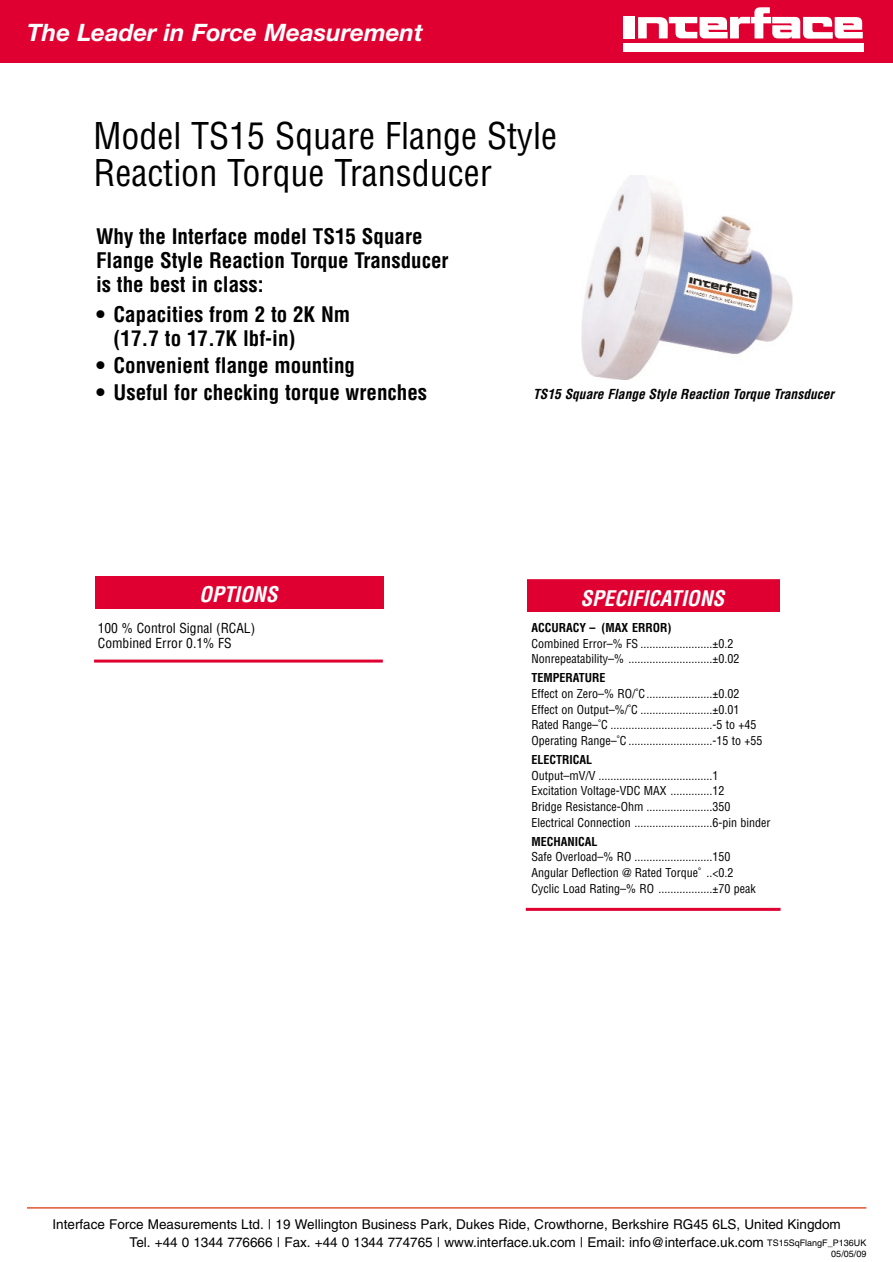
<style>
.page{position:relative;width:893px;height:1262px;background:#fff}
.page>*{position:absolute;margin:0;border:0;box-sizing:border-box;transform-origin:0 0}
.t1{font:condensed 36px/37.5px "Helvetica";color:#000}
.t2{font:italic 700 24px "Helvetica Neue";color:#fff}
.t3{font:700 condensed 21px/24px "Helvetica";color:#000}
.t4{font:italic 700 condensed 21px "Helvetica";color:#fff}
.t5{font:13.5px/18px "Helvetica";color:#000}
.t6{font:italic 700 condensed 13.5px "Helvetica";color:#000}
.t7{font:condensed 13.5px/15px "Helvetica";color:#000}
.t8{font:condensed 12px/15.8px "Helvetica";color:#000}
.t9{font:700 condensed 12px "Helvetica";color:#000}
.t10{font:9px "Helvetica";color:#000}
.s1{font-size:9px}
</style>
<div class="page">
<hr style="left:27px;top:1207px;width:839px;height:1px;background:#df5530">
<div style="left:0;top:0;width:892px;height:62px;background:#df0031"></div>
<div style="left:623px;top:16px;width:11px;height:22px;background:#fff"></div>
<div style="left:623px;top:43px;width:240px;height:9px;background:#fff"></div>
<svg style="left:638px;top:7px;width:224px;height:32px"></svg>
<img style="left:581px;top:175px;width:211px;height:204px">
<hr style="left:526px;top:908px;width:254px;height:3px;background:#df0031">
<div style="left:95px;top:576px;width:288px;height:32px;background:#df0031"></div>
<div style="left:527px;top:579px;width:252px;height:32px;background:#df0031"></div>
<hr style="left:94px;top:659px;width:289px;height:3px;background:#df0031">
<h2 class="t2" style="left:27px;top:24px;width:397px">The Leader in Force Measurement</h2>
<h1 class="t1" style="left:93px;top:120px;width:465px">Model TS15 Square Flange Style<br>Reaction Torque Transducer</h1>
<h3 class="t3" style="left:96px;top:226px;width:354px">Why the Interface model TS15 Square<br>Flange Style Reaction Torque Transducer is the best in class:</h3>
<h3 class="t3" style="left:114px;top:304px;width:238px;text-indent:-18px">• Capacities from 2 to 2K Nm (17.7 to 17.7K lbf-in)</h3>
<h3 class="t3" style="left:96px;top:355px;width:260px">• Convenient flange mounting</h3>
<h3 class="t3" style="left:96px;top:382px;width:333px">• Useful for checking torque wrenches</h3>
<p class="t6" style="left:533px;top:389px;width:302px">TS15 Square Flange Style Reaction Torque Transducer</p>
<h3 class="t4" style="left:199px;top:586px;width:80px">OPTIONS</h3>
<h3 class="t4" style="left:580px;top:590px;width:145px">SPECIFICATIONS</h3>
<p class="t7" style="left:98px;top:621px;width:159px">100 % Control Signal (RCAL)<br>Combined Error 0.1% FS</p>
<p class="t9" style="left:531px;top:623px;width:141px">ACCURACY – (MAX ERROR)</p>
<p class="t8" style="left:531px;top:636px;width:209px">Combined Error–% FS ........................±0.2<br>Nonrepeatability–% ............................±0.02</p>
<p class="t9" style="left:531px;top:673px;width:76px">TEMPERATURE</p>
<p class="t8" style="left:531px;top:686px;width:232px">Effect on Zero–% RO/˚C......................±0.02<br>Effect on Output–%/˚C ........................±0.01<br>Rated Range–˚C ..................................-5 to +45<br>Operating Range–˚C ............................-15 to +55</p>
<p class="t9" style="left:531px;top:755px;width:62px">ELECTRICAL</p>
<p class="t8" style="left:531px;top:768px;width:240px">Output–mV/V ......................................1<br>Excitation Voltage-VDC MAX ..............12<br>Bridge Resistance-Ohm ......................350<br>Electrical Connection ..........................6-pin binder</p>
<p class="t9" style="left:531px;top:836px;width:68px">MECHANICAL</p>
<p class="t8" style="left:531px;top:850px;width:226px">Safe Overload–% RO ..........................150<br>Angular Deflection @ Rated Torque˚ ..&lt;0.2<br>Cyclic Load Rating–% RO ..................±70 peak</p>
<p class="t5" style="left:130px;top:1216px;width:738px;text-indent:-77px">Interface Force Measurements Ltd. | 19 Wellington Business Park, Dukes Ride, Crowthorne, Berkshire RG45 6LS, United Kingdom<br>Tel. +44 0 1344 776666 | Fax. +44 0 1344 774765 | www.interface.uk.com | Email: info@interface.uk.com <span class="s1">TS15SqFlangF_P136UK</span></p>
<p class="t10" style="left:831px;top:1250px;width:37px">05/05/09</p>
</div>
